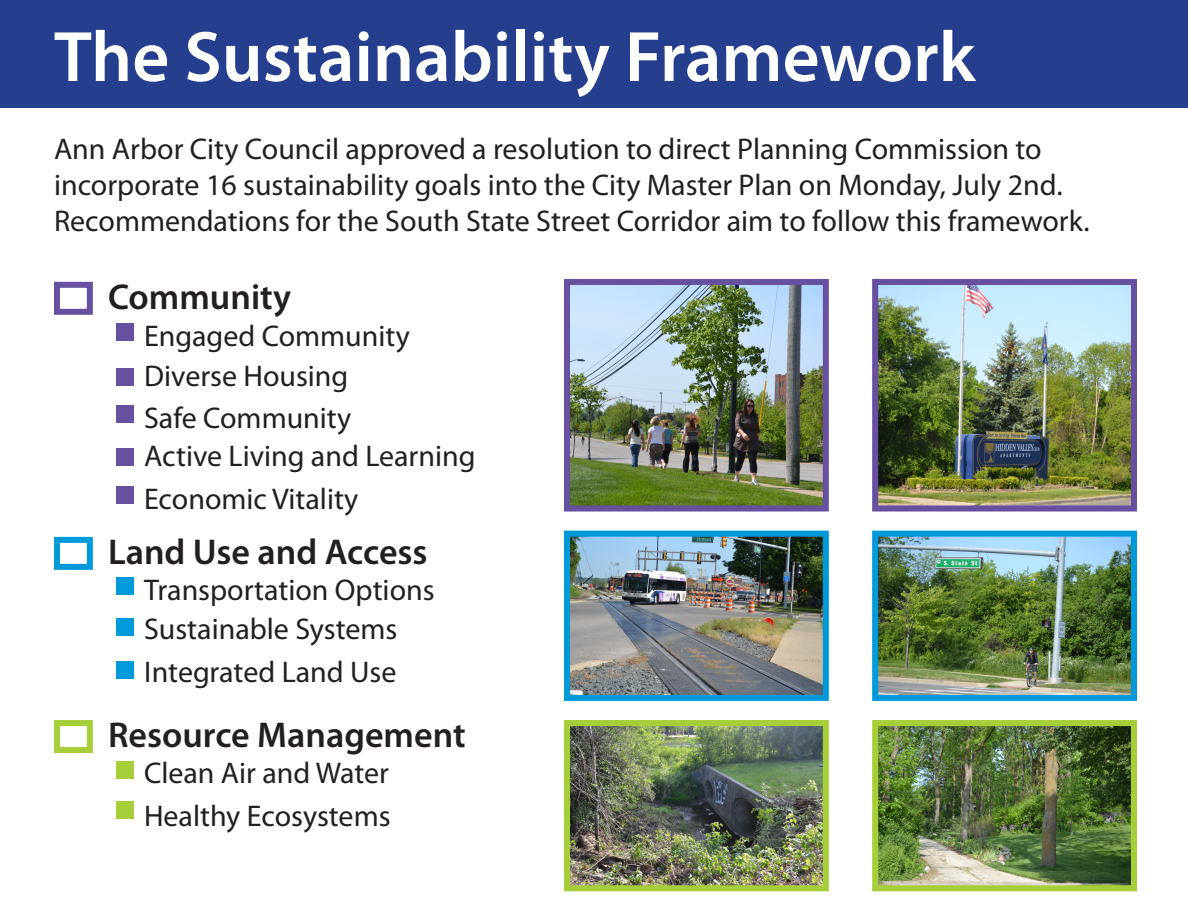
<style>
.page{position:relative;width:1188px;height:918px;background:#fff}
.page>*{position:absolute;margin:0;border:0;box-sizing:border-box;transform-origin:0 0}
.t1{font:600 72px "Myriad Pro";color:#fff}
.t2{font:600 36px "Myriad Pro";color:#231f20}
.t3{font:30px/36px "Myriad Pro";color:#231f20}
</style>
<div class="page">
<div style="left:0;top:0;width:1188px;height:108px;background:#253f8e"></div>
<div style="left:54px;top:282px;width:39px;height:33px;border:6px solid #6850a1"></div>
<div style="left:54px;top:537px;width:39px;height:33px;border:6px solid #0099da"></div>
<div style="left:54px;top:720px;width:39px;height:33px;border:6px solid #a6ce39"></div>
<div style="left:117px;top:324px;width:17px;height:17px;background:#6850a1"></div>
<div style="left:117px;top:578px;width:17px;height:17px;background:#0099da"></div>
<div style="left:117px;top:761px;width:17px;height:17px;background:#a6ce39"></div>
<div style="left:117px;top:368px;width:17px;height:17px;background:#6850a1"></div>
<div style="left:117px;top:618px;width:17px;height:17px;background:#0099da"></div>
<div style="left:117px;top:661px;width:17px;height:17px;background:#0099da"></div>
<div style="left:117px;top:802px;width:17px;height:17px;background:#a6ce39"></div>
<div style="left:117px;top:406px;width:17px;height:17px;background:#6850a1"></div>
<div style="left:117px;top:448px;width:17px;height:18px;background:#6850a1"></div>
<div style="left:117px;top:486px;width:17px;height:18px;background:#6850a1"></div>
<img style="left:571px;top:286px;width:251px;height:219px">
<div style="left:564px;top:279px;width:265px;height:233px;border:6px solid #6850a1"></div>
<img style="left:571px;top:538px;width:251px;height:156px">
<div style="left:564px;top:531px;width:265px;height:170px;border:6px solid #0099da"></div>
<img style="left:879px;top:538px;width:251px;height:156px">
<div style="left:872px;top:531px;width:265px;height:170px;border:6px solid #0099da"></div>
<img style="left:571px;top:727px;width:251px;height:157px">
<div style="left:564px;top:720px;width:265px;height:171px;border:6px solid #a6ce39"></div>
<img style="left:879px;top:727px;width:251px;height:157px">
<div style="left:872px;top:720px;width:265px;height:171px;border:6px solid #a6ce39"></div>
<img style="left:879px;top:286px;width:251px;height:219px">
<div style="left:872px;top:279px;width:265px;height:233px;border:6px solid #6850a1"></div>
<p class="t1" style="left:54px;top:11px;width:923px">The Sustainability Framework</p>
<p class="t3" style="left:54px;top:130px;width:1037px">Ann Arbor City Council approved a resolution to direct Planning Commission to incorporate 16 sustainability goals into the City Master Plan on Monday, July 2nd.<br>Recommendations for the South State Street Corridor aim to follow this framework.</p>
<p class="t2" style="left:108px;top:274px;width:185px">Community</p>
<p class="t3" style="left:144px;top:318px;width:267px">Engaged Community</p>
<p class="t3" style="left:144px;top:357px;width:206px">Diverse Housing</p>
<p class="t3" style="left:144px;top:400px;width:209px">Safe Community</p>
<p class="t3" style="left:144px;top:438px;width:333px">Active Living and Learning</p>
<p class="t3" style="left:144px;top:480px;width:216px">Economic Vitality</p>
<p class="t2" style="left:108px;top:529px;width:321px">Land Use and Access</p>
<p class="t3" style="left:144px;top:572px;width:292px">Transportation Options</p>
<p class="t3" style="left:144px;top:610px;width:255px">Sustainable Systems</p>
<p class="t3" style="left:144px;top:654px;width:254px">Integrated Land Use</p>
<p class="t2" style="left:108px;top:712px;width:359px">Resource Management</p>
<p class="t3" style="left:144px;top:755px;width:247px">Clean Air and Water</p>
<p class="t3" style="left:144px;top:797px;width:248px">Healthy Ecosystems</p>
</div>
